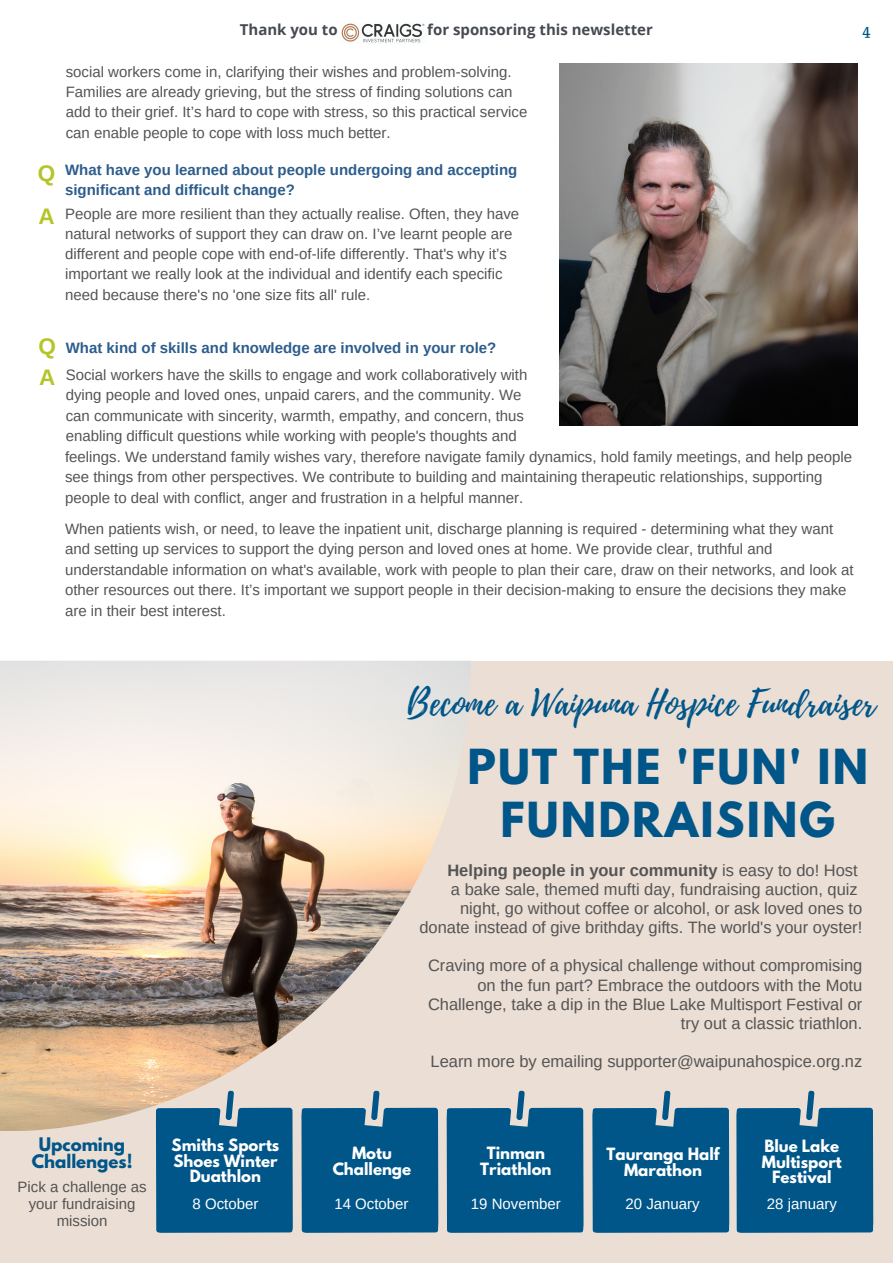
<style>
.page{position:relative;width:893px;height:1264px;background:#fff}
.page>*{position:absolute;margin:0;border:0;box-sizing:border-box;transform-origin:0 0}
.t1{font:700 42.75px "League Spartan";letter-spacing:.05em;color:#005689}
.t2{font:35.4px "Playlist Script";color:#005689}
.t3{font:700 22.5px "Arimo";color:#b5c428}
.t4{font:16.5px/19px "Arimo";color:#545454;text-align:right}
.t5{font:700 16.5px "Arimo";color:#545454}
.t6{font:700 16.5px/17.1px "League Spartan";color:#005689;text-align:center}
.t7{font:15px/20.2px "Arimo";color:#545454}
.t8{font:700 15px/20.2px "Arimo";color:#2d5d8c}
.t9{font:700 15px/15.8px "League Spartan";color:#fff;text-align:center}
.t10{font:15px "Arimo";color:#fff}
.t11{font:700 15px "Open Sans";color:#464a51}
.t12{font:15px "Trocchi";color:#005689}
.s1{font-weight:400}
</style>
<div class="page">
<div style="left:0;top:0;width:892px;height:1262px;background:#ebded4"></div>
<div style="left:0;top:0;width:892px;height:660px;background:#fff"></div>
<img style="left:341px;top:23px;width:84px;height:20px">
<img style="left:559px;top:64px;width:298px;height:362px">
<img style="left:0;top:660px;width:471px;height:470px">
<svg style="left:145px;top:1090px;width:729px;height:143px"></svg>
<p class="t11" style="left:240px;top:19px;width:99px">Thank you to</p>
<p class="t11" style="left:427px;top:19px;width:227px">for sponsoring this newsletter</p>
<p class="t12" style="left:862px;top:20px;width:10px">4</p>
<p class="t3" style="left:38px;top:161px;width:19px">Q</p>
<p class="t3" style="left:38px;top:203px;width:18px">A</p>
<p class="t7" style="left:66px;top:62px;width:463px">social workers come in, clarifying their wishes and problem-solving.<br>Families are already grieving, but the stress of finding solutions can add to their grief. It’s hard to cope with stress, so this practical service can enable people to cope with loss much better.</p>
<p class="t8" style="left:65px;top:160px;width:453px">What have you learned about people undergoing and accepting significant and difficult change?</p>
<p class="t7" style="left:65px;top:203px;width:455px">People are more resilient than they actually realise. Often, they have natural networks of support they can draw on. I’ve learnt people are different and people cope with end-of-life differently. That's why it’s important we really look at the individual and identify each specific need because there's no 'one size fits all' rule.</p>
<p class="t3" style="left:38px;top:333px;width:19px">Q</p>
<p class="t8" style="left:66px;top:337px;width:432px">What kind of skills and knowledge are involved in your role?</p>
<p class="t3" style="left:39px;top:364px;width:18px">A</p>
<p class="t7" style="left:66px;top:365px;width:463px">Social workers have the skills to engage and work collaboratively with dying people and loved ones, unpaid carers, and the community. We can communicate with sincerity, warmth, empathy, and concern, thus enabling difficult questions while working with people's thoughts and</p>
<p class="t7" style="left:65px;top:446px;width:788px">feelings. We understand family wishes vary, therefore navigate family dynamics, hold family meetings, and help people see things from other perspectives. We contribute to building and maintaining therapeutic relationships, supporting people to deal with conflict, anger and frustration in a helpful manner.</p>
<p class="t7" style="left:65px;top:518px;width:789px">When patients wish, or need, to leave the inpatient unit, discharge planning is required - determining what they want and setting up services to support the dying person and loved ones at home. We provide clear, truthful and understandable information on what's available, work with people to plan their care, draw on their networks, and look at other resources out there. It’s important we support people in their decision-making to ensure the decisions they make are in their best interest.</p>
<p class="t2" style="left:407px;top:677px;width:470px">Become a Waipuna Hospice Fundraiser</p>
<p class="t6" style="left:32px;top:1137px;width:102px">Upcoming<br>Challenges!</p>
<p class="t7" style="left:18px;top:1178px;width:131px;line-height:17px;text-align:center">Pick a challenge as your fundraising mission</p>
<p class="t9" style="left:172px;top:1138px;width:109px">Smiths Sports<br>Shoes Winter<br>Duathlon</p>
<p class="t10" style="left:192px;top:1195px;width:67px">8 October</p>
<p class="t1" style="left:467px;top:745px;width:402px">PUT THE 'FUN' IN</p>
<p class="t1" style="left:500px;top:798px;width:336px">FUNDRAISING</p>
<p class="t5" style="left:447px;top:861px;width:412px">Helping people in your community <span class="s1">is easy to do! Host</span></p>
<p class="t4" style="left:451px;top:879px;width:408px">a bake sale, themed mufti day, fundraising auction, quiz</p>
<p class="t4" style="left:419px;top:898px;width:444px">night, go without coffee or alcohol, or ask loved ones to donate instead of give brithday gifts. The world's your oyster!</p>
<p class="t4" style="left:428px;top:956px;width:436px">Craving more of a physical challenge without compromising on the fun part? Embrace the outdoors with the Motu Challenge, take a dip in the Blue Lake Multisport Festival or try out a classic triathlon.</p>
<p class="t4" style="left:430px;top:1051px;width:433px">Learn more by emailing supporter@waipunahospice.org.nz</p>
<p class="t9" style="left:332px;top:1146px;width:80px">Motu<br>Challenge</p>
<p class="t10" style="left:334px;top:1195px;width:76px">14 October</p>
<p class="t9" style="left:761px;top:1139px;width:81px">Blue Lake<br>Multisport<br>Festival</p>
<p class="t9" style="left:480px;top:1146px;width:73px">Tinman<br>Triathlon</p>
<p class="t10" style="left:471px;top:1195px;width:91px">19 November</p>
<p class="t10" style="left:766px;top:1195px;width:71px">28 january</p>
<p class="t9" style="left:606px;top:1147px;width:114px">Tauranga Half<br>Marathon</p>
<p class="t10" style="left:625px;top:1195px;width:76px">20 January</p>
</div>
